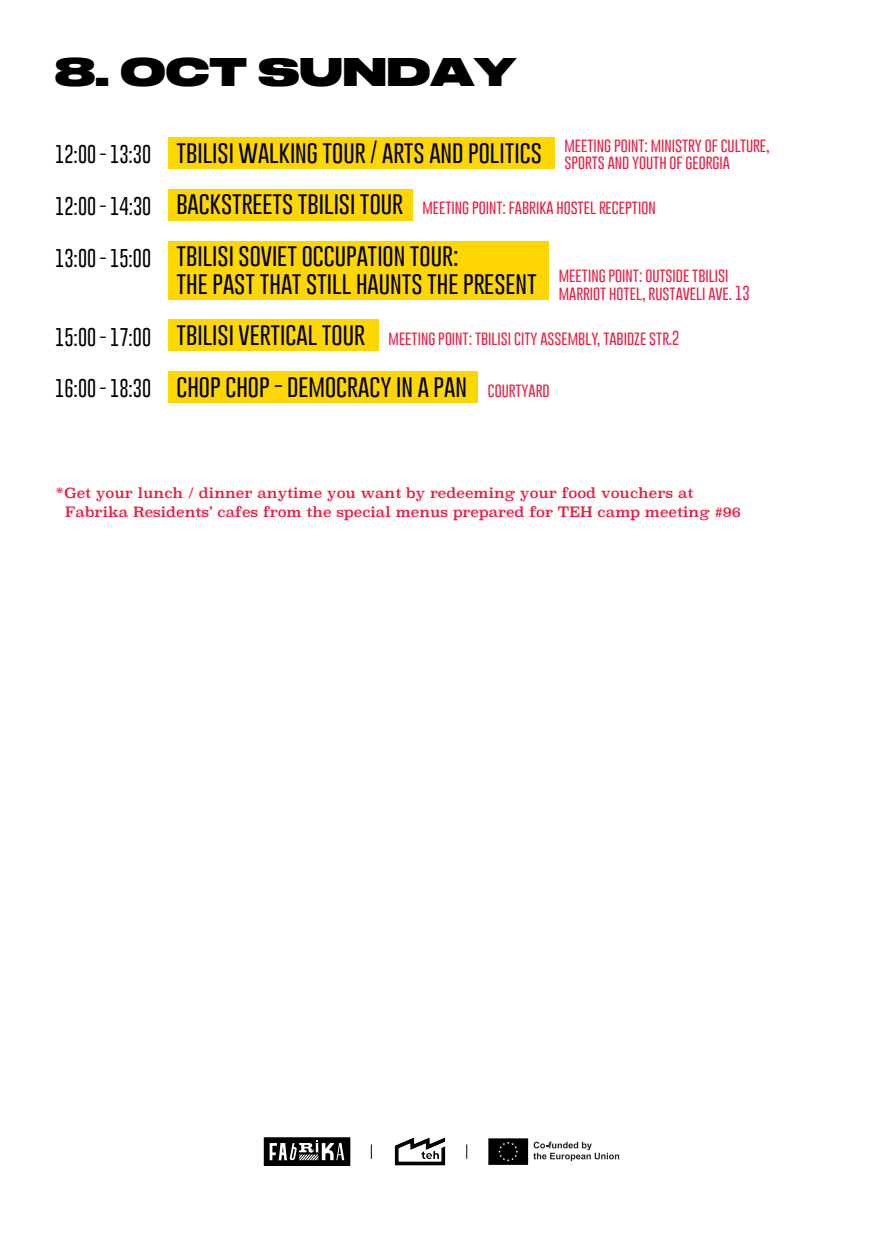
<style>
.page{position:relative;width:883px;height:1249px;background:#fff}
.page>*{position:absolute;margin:0;border:0;box-sizing:border-box;transform-origin:0 0}
.t1{font:37.3px "Druk Wide Cy TT Heavy";color:#000}
.t2{font:100 23.3px/28px "Gobold";color:#000}
.t3{font:100 14.7px/17.6px "Gobold";color:#ed1a40}
.t4{font:14px/19.2px "Superclarendon";color:#ed1a40}
.s1{font-size:18.7px}
</style>
<div class="page">
<div style="left:168px;top:137px;width:386px;height:32px;background:#fed702"></div>
<div style="left:168px;top:189px;width:244px;height:32px;background:#fed702"></div>
<div style="left:168px;top:241px;width:381px;height:31px;background:#fed702"></div>
<div style="left:168px;top:268px;width:381px;height:31px;background:#fed702"></div>
<div style="left:168px;top:319px;width:210px;height:32px;background:#fed702"></div>
<div style="left:168px;top:371px;width:310px;height:32px;background:#fed702"></div>
<svg style="left:466px;top:1144px;width:1px;height:14px"></svg>
<svg style="left:371px;top:1144px;width:1px;height:14px"></svg>
<img style="left:394px;top:1137px;width:52px;height:29px">
<svg style="left:264px;top:1137px;width:86px;height:28px"></svg>
<svg style="left:488px;top:1138px;width:131px;height:26px"></svg>
<h1 class="t1" style="left:55px;top:41px;width:463px">8. OCT SUNDAY</h1>
<p class="t3" style="left:564px;top:136px;width:207px">MEETING POINT: MINISTRY OF CULTURE,<br>SPORTS AND YOUTH OF GEORGIA</p>
<p class="t2" style="left:55px;top:137px;width:488px"><span class="s1">12:00 - 13:30</span> TBILISI WALKING TOUR / ARTS AND POLITICS</p>
<p class="t2" style="left:55px;top:189px;width:349px"><span class="s1">12:00 - 14:30</span> BACKSTREETS TBILISI TOUR</p>
<p class="t2" style="left:176px;top:241px;width:362px;text-indent:-121px"><span class="s1">13:00 - 15:00</span> TBILISI SOVIET OCCUPATION TOUR:<br>THE PAST THAT STILL HAUNTS THE PRESENT</p>
<p class="t2" style="left:55px;top:319px;width:311px"><span class="s1">15:00 - 17:00</span> TBILISI VERTICAL TOUR</p>
<p class="t2" style="left:55px;top:371px;width:413px"><span class="s1">16:00 - 18:30</span> CHOP CHOP - DEMOCRACY IN A PAN</p>
<p class="t3" style="left:422px;top:198px;width:235px">MEETING POINT: FABRIKA HOSTEL RECEPTION</p>
<p class="t3" style="left:559px;top:266px;width:192px">MEETING POINT: OUTSIDE TBILISI<br>MARRIOT HOTEL, RUSTAVELI AVE. 13</p>
<p class="t3" style="left:388px;top:329px;width:292px">MEETING POINT: TBILISI CITY ASSEMBLY, TABIDZE STR.2</p>
<p class="t3" style="left:488px;top:380px;width:63px">COURTYARD</p>
<p class="t4" style="left:65px;top:484px;width:677px;text-indent:-10px">*Get your lunch / dinner anytime you want by redeeming your food vouchers at<br>Fabrika Residents’ cafes from the special menus prepared for TEH camp meeting #96</p>
</div>
